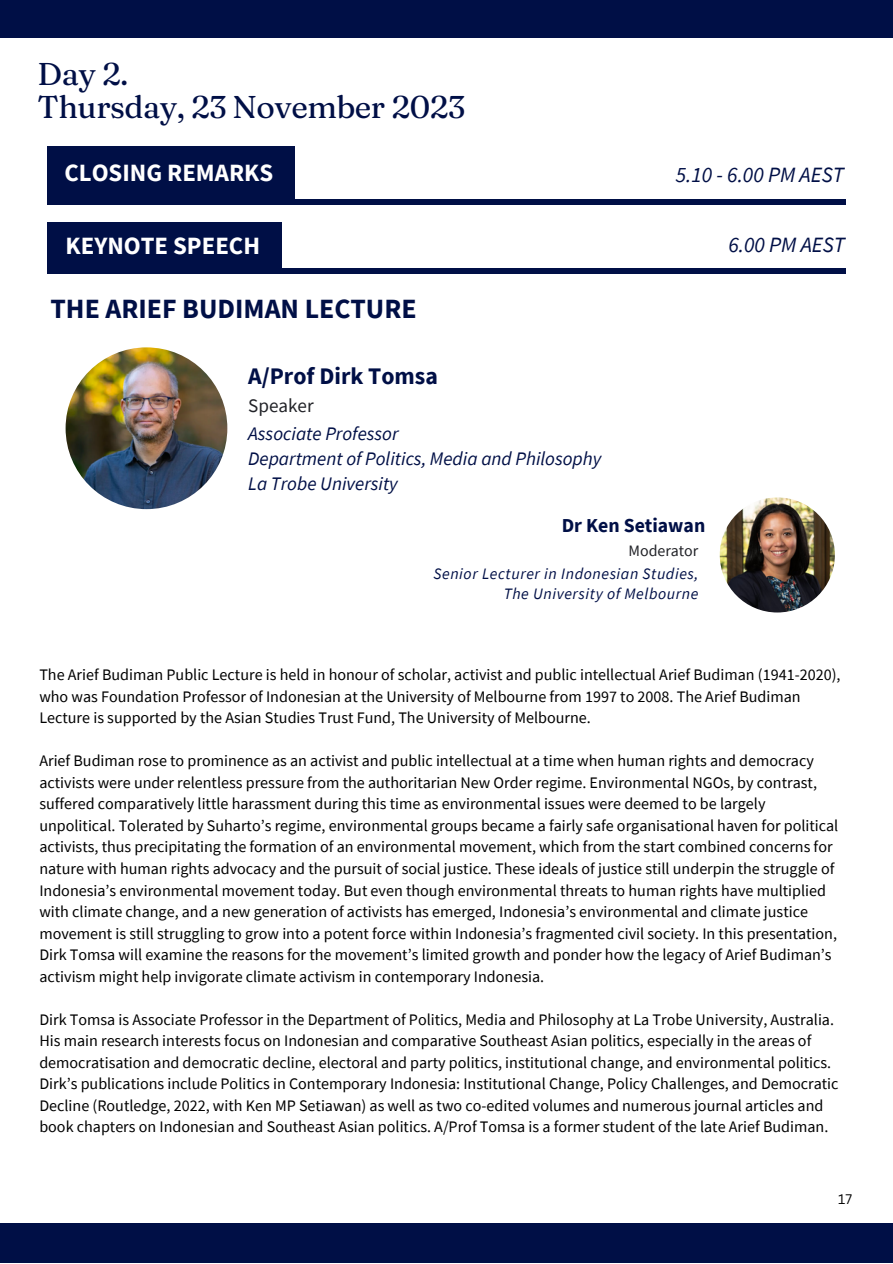
<style>
.page{position:relative;width:893px;height:1264px;background:#fff}
.page>*{position:absolute;margin:0;border:0;box-sizing:border-box;transform-origin:0 0}
.t1{font:31.5px "Fraunces 9 pt";letter-spacing:-.015em;color:#000f46}
.t2{font:700 27.75px "Source Sans Pro";color:#000f46}
.t3{font:700 24.75px "Source Sans Pro";color:#fff}
.t4{font:700 23.7px "Source Sans Pro";color:#000f46}
.t5{font:italic 21.75px "Source Sans Pro";color:#000f46}
.t6{font:700 19.8px "Source Sans Pro";color:#000f46}
.t7{font:italic 19.05px "Source Sans Pro";color:#000f46}
.t8{font:19.05px "Source Sans Pro";color:#212227}
.t9{font:16.05px/21.5px "Source Sans Pro";color:#000}
.t10{font:italic 15.9px/19.6px "Source Sans Pro";letter-spacing:.035em;color:#000f46;text-align:right}
.t11{font:15.9px "Source Sans Pro";color:#212227}
.t12{font:13.5px "Canva Sans";color:#000}
</style>
<div class="page">
<div style="left:48px;top:199px;width:797px;height:5px;background:#000f46"></div>
<div style="left:47px;top:146px;width:248px;height:55px;background:#000f46"></div>
<div style="left:48px;top:268px;width:797px;height:5px;background:#000f46"></div>
<div style="left:48px;top:222px;width:234px;height:48px;background:#000f46"></div>
<div style="left:0;top:1223px;width:892px;height:39px;background:#000f46"></div>
<div style="left:0;top:0;width:892px;height:38px;background:#000f46"></div>
<img style="left:66px;top:347px;width:161px;height:162px;border-radius:50%">
<img style="left:719px;top:497px;width:115px;height:115px;border-radius:50%">
<p class="t1" style="left:38px;top:54px;width:92px">Day 2.</p>
<p class="t1" style="left:38px;top:87px;width:429px">Thursday, 23 November 2023</p>
<p class="t3" style="left:64px;top:157px;width:210px">CLOSING REMARKS</p>
<p class="t5" style="left:675px;top:161px;width:170px">5.10 - 6.00 PM AEST</p>
<p class="t3" style="left:66px;top:230px;width:196px">KEYNOTE SPEECH</p>
<p class="t5" style="left:728px;top:231px;width:118px">6.00 PM AEST</p>
<p class="t2" style="left:50px;top:290px;width:368px">THE ARIEF BUDIMAN LECTURE</p>
<p class="t4" style="left:248px;top:361px;width:191px">A/Prof Dirk Tomsa</p>
<p class="t7" style="left:248px;top:422px;width:152px">Associate Professor</p>
<p class="t7" style="left:248px;top:446px;width:354px">Department of Politics, Media and Philosophy</p>
<p class="t7" style="left:248px;top:471px;width:151px">La Trobe University</p>
<p class="t8" style="left:248px;top:393px;width:67px">Speaker</p>
<p class="t6" style="left:561px;top:512px;width:145px">Dr Ken Setiawan</p>
<p class="t10" style="left:433px;top:563px;width:266px">Senior Lecturer in Indonesian Studies,<br>The University of Melbourne</p>
<p class="t11" style="left:628px;top:541px;width:71px">Moderator</p>
<p class="t9" style="left:39px;top:663px;width:802px">The Arief Budiman Public Lecture is held in honour of scholar, activist and public intellectual Arief Budiman (1941-2020), who was Foundation Professor of Indonesian at the University of Melbourne from 1997 to 2008. The Arief Budiman<br>Lecture is supported by the Asian Studies Trust Fund, The University of Melbourne.</p>
<p class="t9" style="left:39px;top:750px;width:800px">Arief Budiman rose to prominence as an activist and public intellectual at a time when human rights and democracy activists were under relentless pressure from the authoritarian New Order regime. Environmental NGOs, by contrast, suffered comparatively little harassment during this time as environmental issues were deemed to be largely unpolitical. Tolerated by Suharto’s regime, environmental groups became a fairly safe organisational haven for political activists, thus precipitating the formation of an environmental movement, which from the start combined concerns for nature with human rights advocacy and the pursuit of social justice. These ideals of justice still underpin the struggle of Indonesia’s environmental movement today. But even though environmental threats to human rights have multiplied with climate change, and a new generation of activists has emerged, Indonesia’s environmental and climate justice movement is still struggling to grow into a potent force within Indonesia’s fragmented civil society. In this presentation, Dirk Tomsa will examine the reasons for the movement’s limited growth and ponder how the legacy of Arief Budiman’s activism might help invigorate climate activism in contemporary Indonesia.</p>
<p class="t9" style="left:39px;top:1008px;width:800px">Dirk Tomsa is Associate Professor in the Department of Politics, Media and Philosophy at La Trobe University, Australia.<br>His main research interests focus on Indonesian and comparative Southeast Asian politics, especially in the areas of democratisation and democratic decline, electoral and party politics, institutional change, and environmental politics.<br>Dirk’s publications include Politics in Contemporary Indonesia: Institutional Change, Policy Challenges, and Democratic Decline (Routledge, 2022, with Ken MP Setiawan) as well as two co-edited volumes and numerous journal articles and book chapters on Indonesian and Southeast Asian politics. A/Prof Tomsa is a former student of the late Arief Budiman.</p>
<p class="t12" style="left:838px;top:1189px;width:15px">17</p>
</div>
